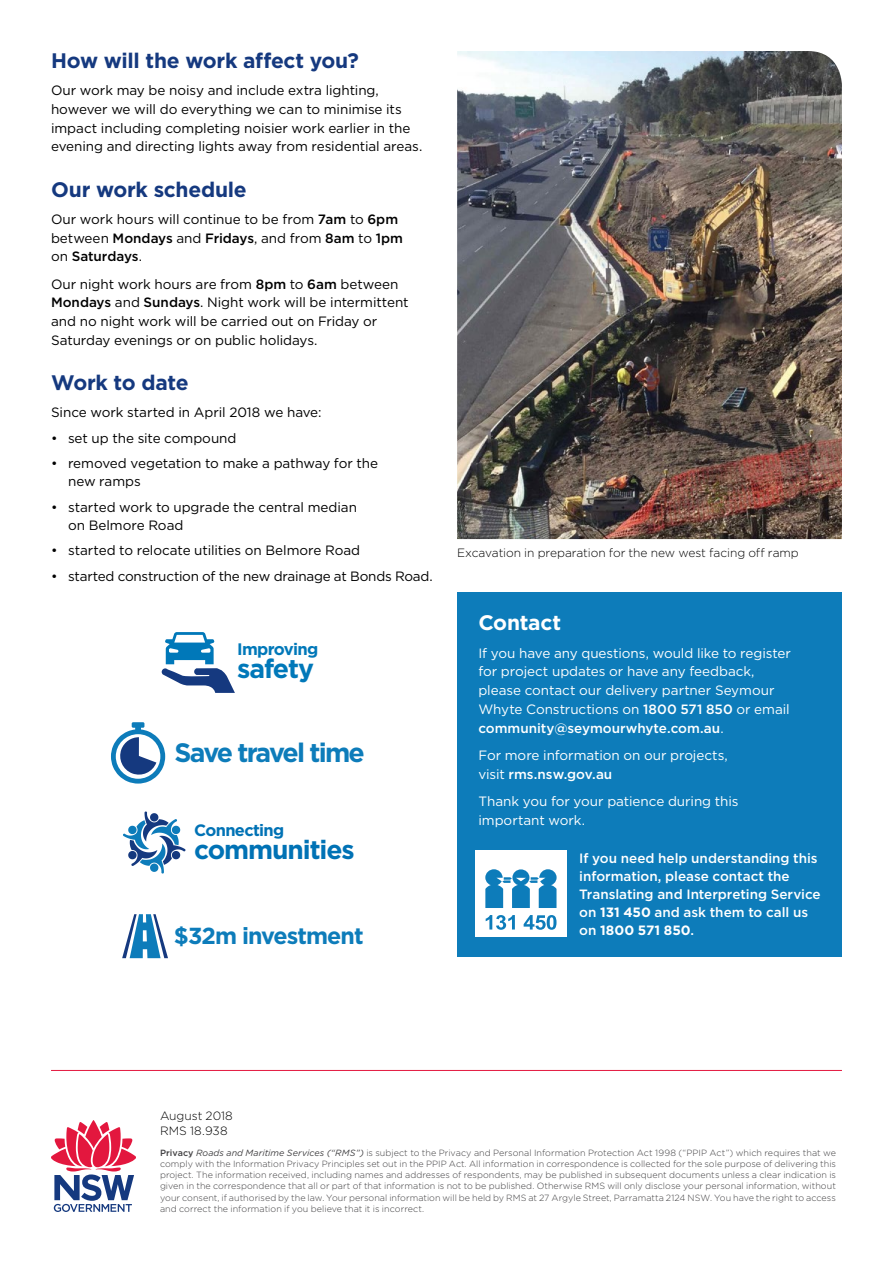
<style>
.page{position:relative;width:893px;height:1263px;background:#fff}
.page>*{position:absolute;margin:0;border:0;box-sizing:border-box;transform-origin:0 0}
.t1{font:700 26.55px "Gotham";letter-spacing:-.065em;color:#0d7cba}
.t2{font:700 26.55px "Gotham";letter-spacing:-.04em;color:#0078b9}
.t3{font:700 26.4px "Gotham";letter-spacing:-.04em;color:#0072b5}
.t4{font:700 23.25px "Gotham";letter-spacing:-.04em;color:#0d7cba}
._01_H2{font:700 21px "Gotham";letter-spacing:-.015em;color:#15397f}
._01_H2-2{font:700 21px "Gotham";letter-spacing:-.015em;color:#fff}
.t5{font:700 16.65px "Gotham";letter-spacing:-.04em;color:#0078b9}
.t6{font:700 16.5px "Gotham";letter-spacing:-.04em;color:#0072b5}
._02_Body{font:13.5px/18.8px "Gotham";letter-spacing:-.005em;color:#000}
._02_Body-2{font:13.5px/18.8px "Gotham";letter-spacing:-.005em;color:#fff}
._03_Contact_info{font:500 13.5px/18px "Gotham";color:#fff}
._02_Body_b4_bullet{font:13.5px "Gotham";letter-spacing:-.005em;color:#000}
.t7{font:300 12px/15.8px "Gotham";letter-spacing:-.005em;color:#000}
.t8{font:300 9px/11.2px "Gotham";color:#414042;text-align:justify}
.s1{font-weight:500}
.s2{font-weight:700}
.s3{font-weight:400;font-style:italic}
</style>
<div class="page">
<hr style="left:51px;top:1070px;width:791px;height:1px;background:#e3173e">
<svg style="left:51px;top:1120px;width:85px;height:92px"></svg>
<div style="left:457px;top:831px;width:385px;height:125px;background:#0d7cba"></div>
<div style="left:475px;top:850px;width:91px;height:87px;background:#fff"></div>
<svg style="left:485px;top:869px;width:72px;height:39px"></svg>
<svg style="left:486px;top:915px;width:29px;height:15px"></svg>
<svg style="left:524px;top:915px;width:32px;height:15px"></svg>
<div style="left:457px;top:592px;width:385px;height:254px;background:#0d7cba"></div>
<img style="left:457px;top:51px;width:385px;height:488px">
<svg style="left:161px;top:632px;width:74px;height:61px"></svg>
<svg style="left:123px;top:811px;width:63px;height:63px"></svg>
<svg style="left:111px;top:722px;width:55px;height:62px"></svg>
<svg style="left:122px;top:914px;width:46px;height:45px"></svg>
<h2 class="_01_H2" style="left:51px;top:46px;width:309px">How will the work affect you?</h2>
<p class="_02_Body" style="left:51px;top:81px;width:373px">Our work may be noisy and include extra lighting, however we will do everything we can to minimise its impact including completing noisier work earlier in the evening and directing lights away from residential areas.</p>
<h2 class="_01_H2" style="left:51px;top:175px;width:197px">Our work schedule</h2>
<p class="_02_Body" style="left:51px;top:209px;width:353px">Our work hours will continue to be from <span class="s1">7am</span> to <span class="s1">6pm </span>between <span class="s1">Mondays</span> and <span class="s1">Fridays</span>, and from <span class="s1">8am</span> to <span class="s1">1pm </span>on <span class="s1">Saturdays</span>.</p>
<p class="_02_Body" style="left:51px;top:274px;width:359px">Our night work hours are from <span class="s1">8pm</span> to <span class="s1">6am</span> between <span class="s1">Mondays</span> and <span class="s1">Sundays</span>. Night work will be intermittent and no night work will be carried out on Friday or Saturday evenings or on public holidays.</p>
<h2 class="_01_H2" style="left:51px;top:369px;width:139px">Work to date</h2>
<p class="_02_Body_b4_bullet" style="left:51px;top:404px;width:272px">Since work started in April 2018 we have:</p>
<p class="_02_Body" style="left:51px;top:428px;width:187px">• set up the site compound</p>
<p class="_02_Body" style="left:68px;top:453px;width:312px;text-indent:-17px">• removed vegetation to make a pathway for the new ramps</p>
<p class="_02_Body" style="left:68px;top:497px;width:290px;text-indent:-17px">• started work to upgrade the central median on Belmore Road</p>
<p class="_02_Body" style="left:51px;top:541px;width:311px">• started to relocate utilities on Belmore Road</p>
<p class="_02_Body" style="left:51px;top:566px;width:383px">• started construction of the new drainage at Bonds Road.</p>
<p class="t5" style="left:237px;top:638px;width:83px">Improving</p>
<p class="t2" style="left:237px;top:651px;width:79px">safety</p>
<p class="t1" style="left:175px;top:735px;width:192px">Save travel time</p>
<p class="t6" style="left:194px;top:819px;width:92px">Connecting</p>
<p class="t3" style="left:194px;top:832px;width:162px">communities</p>
<p class="t4" style="left:174px;top:920px;width:191px">$32m investment</p>
<h3 class="t7" style="left:457px;top:545px;width:343px">Excavation in preparation for the new west facing off ramp</h3>
<h2 class="_01_H2-2" style="left:478px;top:609px;width:84px">Contact</h2>
<p class="_02_Body-2" style="left:478px;top:643px;width:314px">If you have any questions, would like to register for project updates or have any feedback, please contact our delivery partner Seymour Whyte Constructions on <span class="s1">1800 571 850</span> or email <span class="s1">community@seymourwhyte.com.au</span>.</p>
<p class="_02_Body-2" style="left:478px;top:745px;width:251px">For more information on our projects, visit <span class="s1">rms.nsw.gov.au</span></p>
<p class="_02_Body-2" style="left:478px;top:791px;width:262px">Thank you for your patience during this important work.</p>
<p class="_03_Contact_info" style="left:579px;top:849px;width:243px">If you need help understanding this information, please contact the<br>Translating and Interpreting Service on <span class="s2">131 450</span> and ask them to call us on <span class="s2">1800 571 850</span>.</p>
<h3 class="t7" style="left:160px;top:1107px;width:74px">August 2018<br>RMS 18.938</h3>
<p class="t8" style="left:160px;top:1147px;width:678px"><span class="s1">Privacy</span> <span class="s3">Roads and Maritime Services (“RMS”)</span> is subject to the Privacy and Personal Information Protection Act 1998 (“PPIP Act”) which requires that we comply with the Information Privacy Principles set out in the PPIP Act. All information in correspondence is collected for the sole purpose of delivering this project. The information received, including names and addresses of respondents, may be published in subsequent documents unless a clear indication is given in the correspondence that all or part of that information is not to be published. Otherwise RMS will only disclose your personal information, without your consent, if authorised by the law. Your personal information will be held by RMS at 27 Argyle Street, Parramatta 2124 NSW. You have the right to access and correct the information if you believe that it is incorrect.</p>
</div>
